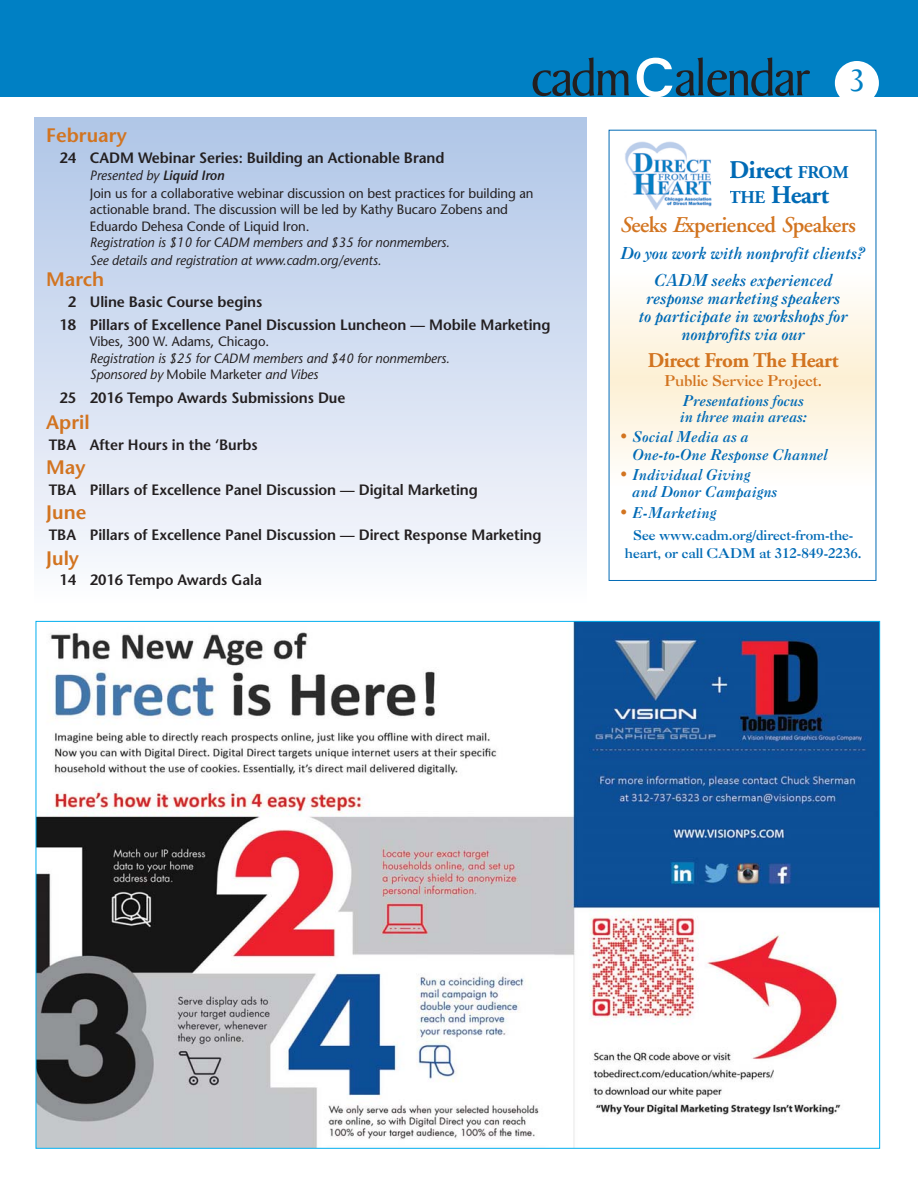
<style>
.page{position:relative;width:918px;height:1190px;background:#fff}
.page>*{position:absolute;margin:0;border:0;box-sizing:border-box;transform-origin:0 0}
.t1{font:54px "Baker Signet";letter-spacing:-.035em;color:#231f20}
.t2{font:33.15px "Baker Signet";color:#0080c4}
.t3{font:700 25.5px/25.5px "Adobe Garamond";letter-spacing:-.02em;color:#006ab5}
.t4{font:600 22.5px "Adobe Garamond";letter-spacing:-.02em;color:#d27420}
.t5{font:700 21px "Adobe Garamond";letter-spacing:-.02em;color:#d27420}
.t6{font:600 19.5px "Stone Sans";color:#d27420}
.t7{font:italic 16.5px/18px "Caslon Three";letter-spacing:-.015em;color:#006ab5;text-align:center}
.t8{font:600 15px/22.5px "Stone Sans";letter-spacing:-.005em;color:#231f20}
.t9{font:italic 15px/17.2px "Caslon Three";letter-spacing:-.005em;color:#006ab5}
.t10{font:15px "Caslon Three";letter-spacing:-.005em;color:#d27420}
.t11{font:13.5px/18px "Stone Sans";letter-spacing:-.005em;color:#231f20}
.t12{font:italic 13.5px/18px "Stone Sans";letter-spacing:-.005em;color:#231f20}
.t13{font:13.5px/18px "Caslon Three";letter-spacing:-.005em;color:#006ab5;text-align:center}
.s1{font-family:"SIL Hei Med Jian";color:#fff}
.s2{font-style:italic}
.s3{font-weight:600;font-style:italic}
.s4{font-style:normal}
.s5{font-size:18px}
.s6{font-family:"Adobe Garamond Pro";font-size:18px;color:#d27420}
</style>
<div class="page">
<div style="left:0;top:0;width:917px;height:97px;background:#0080c4"></div>
<img style="left:38px;top:623px;width:839px;height:523px">
<div style="left:834px;top:61px;width:44px;height:44px;background:#fff;border-radius:50%"></div>
<div style="left:34px;top:117px;width:552px;height:487px;background:linear-gradient(to bottom,#afc5e7,#fbfbfd)"></div>
<svg style="left:610px;top:297px;width:263px;height:167px"></svg>
<img style="left:625px;top:141px;width:87px;height:69px">
<h1 class="t1" style="left:530px;top:57px;width:281px">cadm<span class="s1">C</span>alendar</h1>
<h2 class="t2" style="left:850px;top:68px;width:16px">3</h2>
<h3 class="t6" style="left:46px;top:128px;width:82px">February</h3>
<p class="t8" style="left:59px;top:148px;width:386px">24 CADM Webinar Series: Building an Actionable Brand</p>
<p class="t11" style="left:90px;top:167px;width:445px"><span class="s2">Presented by</span> <span class="s3">Liquid Iron<br></span>Join us for a collaborative webinar discussion on best practices for building an</p>
<p class="t11" style="left:90px;top:203px;width:419px;line-height:16.5px">actionable brand. The discussion will be led by Kathy Bucaro Zobens and<br>Eduardo Dehesa Conde of Liquid Iron.</p>
<p class="t12" style="left:90px;top:235px;width:361px">Registration is $10 for CADM members and $35 for nonmembers.<br>See details and registration at www.cadm.org/events.</p>
<h3 class="t6" style="left:46px;top:272px;width:60px">March</h3>
<p class="t8" style="left:59px;top:292px;width:492px;text-indent:8px">2 Uline Basic Course begins<br>18 Pillars of Excellence Panel Discussion Luncheon — Mobile Marketing</p>
<p class="t11" style="left:90px;top:334px;width:181px">Vibes, 300 W. Adams, Chicago.</p>
<p class="t12" style="left:90px;top:351px;width:361px;line-height:16.5px">Registration is $25 for CADM members and $40 for nonmembers.<br>Sponsored by <span class="s4">Mobile Marketer</span> and Vibes</p>
<p class="t8" style="left:59px;top:388px;width:287px">25 2016 Tempo Awards Submissions Due</p>
<h3 class="t6" style="left:46px;top:414px;width:45px">April</h3>
<p class="t8" style="left:49px;top:435px;width:210px">TBA After Hours in the ‘Burbs</p>
<h3 class="t6" style="left:46px;top:459px;width:41px">May</h3>
<p class="t8" style="left:49px;top:480px;width:430px">TBA Pillars of Excellence Panel Discussion — Digital Marketing</p>
<h3 class="t6" style="left:46px;top:504px;width:42px">June</h3>
<p class="t8" style="left:49px;top:525px;width:494px">TBA Pillars of Excellence Panel Discussion — Direct Response Marketing</p>
<h3 class="t6" style="left:46px;top:551px;width:34px">July</h3>
<p class="t8" style="left:59px;top:570px;width:204px">14 2016 Tempo Awards Gala</p>
<h3 class="t3" style="left:729px;top:159px;width:121px">Direct <span class="s5">FROM<br>THE</span> Heart</h3>
<h3 class="t4" style="left:619px;top:215px;width:238px"><span class="s2">S</span>eeks <span class="s2">E</span>xperienced <span class="s2">S</span>peakers</h3>
<p class="t7" style="left:620px;top:240px;width:247px;line-height:27px">Do you work with nonprofit clients?<br>CADM seeks experienced</p>
<p class="t7" style="left:638px;top:290px;width:210px">response marketing speakers to participate in workshops for nonprofits via our</p>
<h3 class="t5" style="left:647px;top:351px;width:192px">Direct From The Heart</h3>
<p class="t10" style="left:664px;top:375px;width:159px">Public Service Project.</p>
<p class="t9" style="left:679px;top:393px;width:128px;line-height:16.5px">Presentations focus in three main areas:</p>
<p class="t9" style="left:632px;top:430px;width:197px;text-indent:-13px"><span class="s6">•</span> Social Media as a<br>One-to-One Response Channel</p>
<p class="t9" style="left:632px;top:467px;width:147px;text-indent:-13px"><span class="s6">•</span> Individual Giving and Donor Campaigns</p>
<p class="t9" style="left:619px;top:505px;width:98px"><span class="s6">•</span> E-Marketing</p>
<p class="t13" style="left:624px;top:527px;width:238px">See www.cadm.org/direct-from-the&shy;heart, or call CADM at 312-849-2236.</p>
</div>
